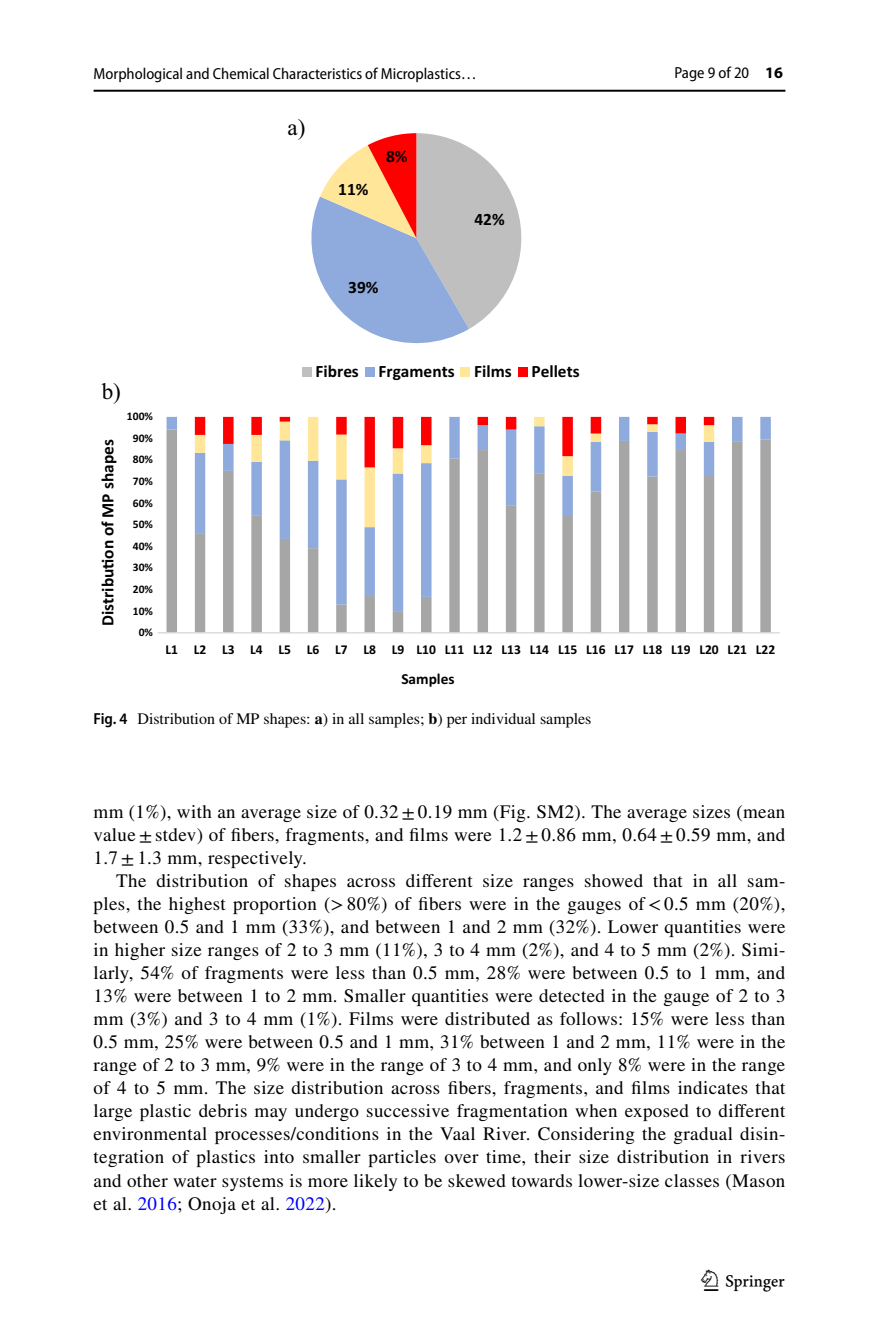
<style>
.page{position:relative;width:879px;height:1333px;background:#fff}
.page>*{position:absolute;margin:0;border:0;box-sizing:border-box;transform-origin:0 0}
.t1{font:30px "Springnew Regular 5";color:#000}
.t2{font:23.2px "Times New Roman";color:#000}
.t3{font:19px/23px "STIX";letter-spacing:.02em;color:#000;text-align:justify}
.t4{font:17.4px "Calibri Bold 2";color:#000}
.t5{font:16px "STIX";color:#000}
.t6{font:16px "Myriad Pro Semi Cn 4";color:#000}
.t7{font:semi-condensed 16px "Myriad Pro";color:#000}
.t8{font:15.4px "Calibri Bold 2";color:#000}
.t9{font:13.6px "Calibri Bold 2";letter-spacing:-.005em;color:#000}
.t10{font:11.6px "Calibri Bold 2";color:#000}
.s1{font-weight:700;font-stretch:normal}
.s2{font-family:"Myriad Pro";font-weight:600;font-stretch:semi-condensed}
.s3{font-weight:700}
.s4{color:#00f}
</style>
<div class="page">
<hr style="left:94px;top:90px;width:691px;height:2px;background:#000">
<svg style="left:311px;top:133px;width:211px;height:211px"></svg>
<div style="left:302px;top:367px;width:9px;height:9px;background:#bfbfbf"></div>
<div style="left:365px;top:367px;width:9px;height:9px;background:#8faadc"></div>
<div style="left:461px;top:367px;width:9px;height:9px;background:#ffe699"></div>
<div style="left:518px;top:367px;width:9px;height:9px;background:#f00"></div>
<svg style="left:166px;top:612px;width:605px;height:20px"></svg>
<svg style="left:166px;top:417px;width:605px;height:195px"></svg>
<svg style="left:195px;top:467px;width:519px;height:60px"></svg>
<svg style="left:195px;top:417px;width:519px;height:50px"></svg>
<hr style="left:158px;top:632px;width:622px;height:1px;background:#d9d9d9">
<p class="t6" style="left:94px;top:65px;width:385px">Morphological and Chemical Characteristics of Microplastics…</p>
<p class="t2" style="left:102px;top:376px;width:21px">b)</p>
<p class="t4" style="left:95px;top:626px;width:188px;rotate:-90deg">Distribu on of MP shapes</p>
<p class="t10" style="left:127px;top:408px;width:27px">100%</p>
<p class="t10" style="left:133px;top:430px;width:22px">90%</p>
<p class="t10" style="left:133px;top:451px;width:22px">80%</p>
<p class="t10" style="left:133px;top:473px;width:22px">70%</p>
<p class="t10" style="left:133px;top:494px;width:22px">60%</p>
<p class="t10" style="left:133px;top:516px;width:22px">50%</p>
<p class="t10" style="left:133px;top:538px;width:22px">40%</p>
<p class="t10" style="left:133px;top:559px;width:22px">30%</p>
<p class="t10" style="left:133px;top:581px;width:22px">20%</p>
<p class="t10" style="left:133px;top:602px;width:22px">10%</p>
<p class="t10" style="left:139px;top:624px;width:16px">0%</p>
<p class="t2" style="left:288px;top:112px;width:19px">a)</p>
<p class="t4" style="left:338px;top:177px;width:32px">11%</p>
<p class="t4" style="left:386px;top:144px;width:23px">8%</p>
<p class="t4" style="left:348px;top:274px;width:32px">39%</p>
<p class="t4" style="left:474px;top:207px;width:32px">42%</p>
<p class="t4" style="left:315px;top:359px;width:265px">Fibres Frgaments Films Pellets</p>
<p class="t7" style="left:674px;top:64px;width:110px">Page 9 of 20 <span class="s1">16</span></p>
<p class="t9" style="left:165px;top:640px;width:611px">L1 L2 L3 L4 L5 L6 L7 L8 L9 L10 L11 L12 L13 L14 L15 L16 L17 L18 L19 L20 L21 L22</p>
<p class="t8" style="left:401px;top:667px;width:55px">Samples</p>
<p class="t5" style="left:94px;top:707px;width:499px"><span class="s2">Fig. 4</span> Distribution of MP shapes: <span class="s3">a</span>) in all samples; <span class="s3">b</span>) per individual samples</p>
<p class="t3" style="left:94px;top:801px;width:693px">mm (1%), with an average size of 0.32±0.19 mm (Fig. SM2). The average sizes (mean value±stdev) of fibers, fragments, and films were 1.2±0.86 mm, 0.64±0.59 mm, and 1.7±1.3 mm, respectively.</p>
<p class="t3" style="left:94px;top:870px;width:693px;text-indent:23px">The distribution of shapes across different size ranges showed that in all sam&shy;ples, the highest proportion (&gt;80%) of fibers were in the gauges of&lt;0.5 mm (20%), between 0.5 and 1 mm (33%), and between 1 and 2 mm (32%). Lower quantities were in higher size ranges of 2 to 3 mm (11%), 3 to 4 mm (2%), and 4 to 5 mm (2%). Simi&shy;larly, 54% of fragments were less than 0.5 mm, 28% were between 0.5 to 1 mm, and 13% were between 1 to 2 mm. Smaller quantities were detected in the gauge of 2 to 3 mm (3%) and 3 to 4 mm (1%). Films were distributed as follows: 15% were less than 0.5 mm, 25% were between 0.5 and 1 mm, 31% between 1 and 2 mm, 11% were in the range of 2 to 3 mm, 9% were in the range of 3 to 4 mm, and only 8% were in the range of 4 to 5 mm. The size distribution across fibers, fragments, and films indicates that large plastic debris may undergo successive fragmentation when exposed to different environmental processes/conditions in the Vaal River. Considering the gradual disin&shy;tegration of plastics into smaller particles over time, their size distribution in rivers and other water systems is more likely to be skewed towards lower-size classes (Mason et al. <span class="s4">2016</span>; Onoja et al. <span class="s4">2022</span>).</p>
<h1 class="t1" style="left:704px;top:1269px;width:83px">1 3</h1>
</div>
